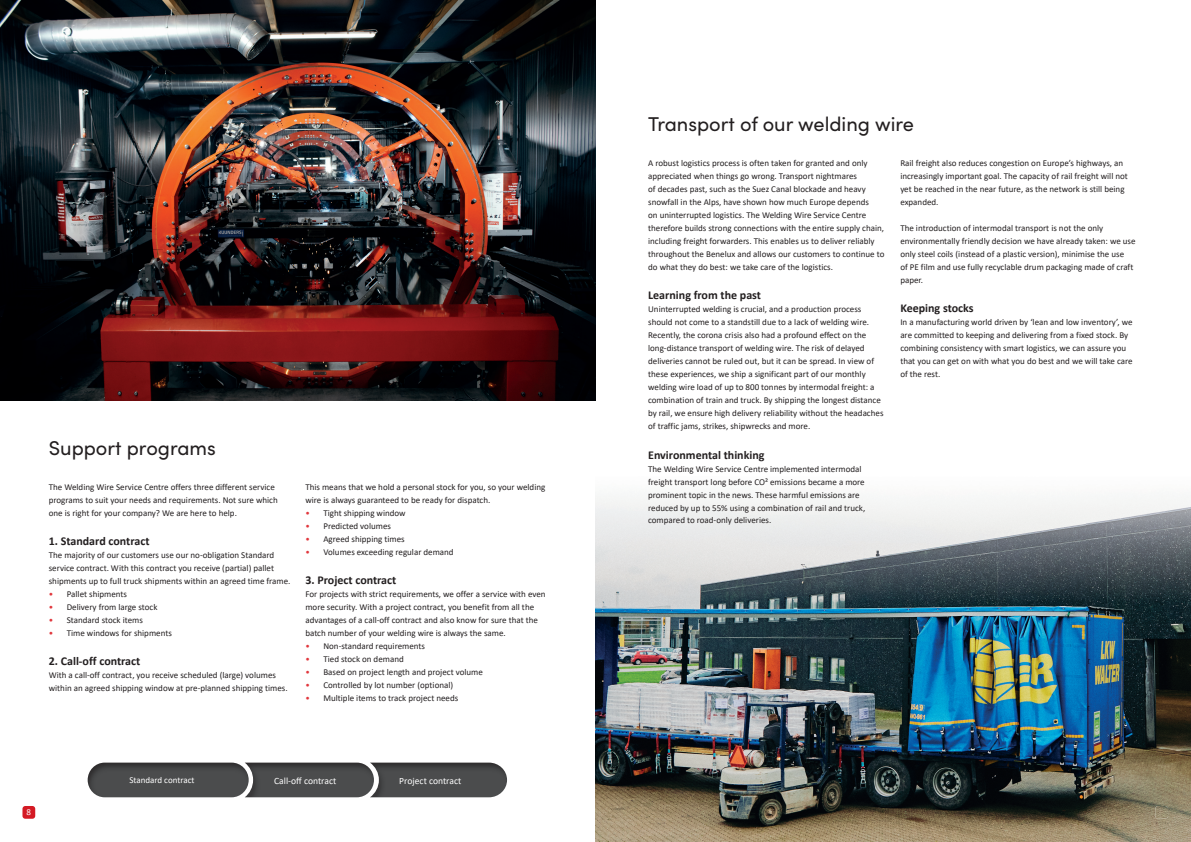
<style>
.page{position:relative;width:1191px;height:842px;background:#fff}
.page>*{position:absolute;margin:0;border:0;box-sizing:border-box;transform-origin:0 0}
.t1{font:20px "Sofia Pro";color:#231f20}
.t2{font:700 12px "Calibri";color:#231f20}
.t3{font:9.6px "Calibri";color:#fff}
.t4{font:9px/13px "Calibri";color:#231f20}
.t5{font:9px "Calibri";color:#fff}
.s1{color:#e1373d}
</style>
<div class="page">
<div style="left:22px;top:806px;width:13px;height:13px;background:#d41a24;border-radius:3px"></div>
<img style="left:0;top:0;width:595px;height:400px">
<img style="left:374px;top:763px;width:133px;height:34px">
<img style="left:249px;top:763px;width:125px;height:34px">
<img style="left:88px;top:763px;width:161px;height:34px">
<img style="left:595px;top:497px;width:596px;height:345px">
<svg style="left:1155px;top:806px;width:13px;height:13px"></svg>
<h1 class="t1" style="left:49px;top:433px;width:169px">Support programs</h1>
<p class="t4" style="left:49px;top:480px;width:230px">The Welding Wire Service Centre offers three different service programs to suit your needs and requirements. Not sure which one is right for your company? We are here to help.</p>
<h2 class="t2" style="left:49px;top:532px;width:102px">1. Standard contract</h2>
<p class="t4" style="left:49px;top:548px;width:243px">The majority of our customers use our no-obligation Standard service contract. With this contract you receive (partial) pallet shipments up to full truck shipments within an agreed time frame.</p>
<p class="t4" style="left:49px;top:587px;width:80px"><span class="s1">•</span> Pallet shipments</p>
<p class="t4" style="left:49px;top:600px;width:110px"><span class="s1">•</span> Delivery from large stock</p>
<p class="t4" style="left:49px;top:613px;width:96px"><span class="s1">•</span> Standard stock items</p>
<p class="t4" style="left:49px;top:626px;width:125px"><span class="s1">•</span> Time windows for shipments</p>
<h2 class="t2" style="left:49px;top:652px;width:93px">2. Call-off contract</h2>
<p class="t4" style="left:49px;top:668px;width:240px">With a call-off contract, you receive scheduled (large) volumes within an agreed shipping window at pre-planned shipping times.</p>
<p class="t4" style="left:305px;top:480px;width:241px">This means that we hold a personal stock for you, so your welding wire is always guaranteed to be ready for dispatch.</p>
<p class="t4" style="left:305px;top:506px;width:102px"><span class="s1">•</span> Tight shipping window</p>
<p class="t4" style="left:305px;top:519px;width:87px"><span class="s1">•</span> Predicted volumes</p>
<p class="t4" style="left:305px;top:532px;width:101px"><span class="s1">•</span> Agreed shipping times</p>
<p class="t4" style="left:305px;top:545px;width:150px"><span class="s1">•</span> Volumes exceeding regular demand</p>
<h2 class="t2" style="left:305px;top:571px;width:92px">3. Project contract</h2>
<p class="t4" style="left:305px;top:587px;width:242px">For projects with strict requirements, we offer a service with even more security. With a project contract, you benefit from all the advantages of a call-off contract and also know for sure that the batch number of your welding wire is always the same.</p>
<p class="t4" style="left:305px;top:639px;width:121px"><span class="s1">•</span> Non-standard requirements</p>
<p class="t4" style="left:305px;top:652px;width:100px"><span class="s1">•</span> Tied stock on demand</p>
<p class="t4" style="left:305px;top:665px;width:179px"><span class="s1">•</span> Based on project length and project volume</p>
<p class="t4" style="left:305px;top:678px;width:149px"><span class="s1">•</span> Controlled by lot number (optional)</p>
<p class="t4" style="left:305px;top:691px;width:154px"><span class="s1">•</span> Multiple items to track project needs</p>
<p class="t5" style="left:27px;top:806px;width:6px">8</p>
<p class="t5" style="left:129px;top:774px;width:67px">Standard contract</p>
<p class="t3" style="left:274px;top:774px;width:64px">Call-off contract</p>
<p class="t3" style="left:399px;top:774px;width:63px">Project contract</p>
<h1 class="t1" style="left:648px;top:110px;width:267px">Transport of our welding wire</h1>
<p class="t4" style="left:648px;top:157px;width:238px">A robust logistics process is often taken for granted and only appreciated when things go wrong. Transport nightmares<br>of decades past, such as the Suez Canal blockade and heavy snowfall in the Alps, have shown how much Europe depends<br>on uninterrupted logistics. The Welding Wire Service Centre therefore builds strong connections with the entire supply chain, including freight forwarders. This enables us to deliver reliably throughout the Benelux and allows our customers to continue to do what they do best: we take care of the logistics.</p>
<h2 class="t2" style="left:648px;top:287px;width:114px">Learning from the past</h2>
<p class="t4" style="left:648px;top:303px;width:237px">Uninterrupted welding is crucial, and a production process should not come to a standstill due to a lack of welding wire.<br>Recently, the corona crisis also had a profound effect on the long-distance transport of welding wire. The risk of delayed deliveries cannot be ruled out, but it can be spread. In view of these experiences, we ship a significant part of our monthly welding wire load of up to 800 tonnes by intermodal freight: a combination of train and truck. By shipping the longest distance by rail, we ensure high delivery reliability without the headaches of traffic jams, strikes, shipwrecks and more.</p>
<h2 class="t2" style="left:648px;top:446px;width:118px">Environmental thinking</h2>
<p class="t4" style="left:648px;top:462px;width:219px">The Welding Wire Service Centre implemented intermodal freight transport long before CO² emissions became a more prominent topic in the news. These harmful emissions are reduced by up to 55% using a combination of rail and truck, compared to road-only deliveries.</p>
<p class="t4" style="left:900px;top:157px;width:229px">Rail freight also reduces congestion on Europe’s highways, an increasingly important goal. The capacity of rail freight will not yet be reached in the near future, as the network is still being expanded.</p>
<p class="t4" style="left:900px;top:222px;width:237px">The introduction of intermodal transport is not the only environmentally friendly decision we have already taken: we use only steel coils (instead of a plastic version), minimise the use<br>of PE film and use fully recyclable drum packaging made of craft paper.</p>
<h2 class="t2" style="left:900px;top:300px;width:75px">Keeping stocks</h2>
<p class="t4" style="left:900px;top:316px;width:234px">In a manufacturing world driven by ‘lean and low inventory’, we are committed to keeping and delivering from a fixed stock. By combining consistency with smart logistics, we can assure you that you can get on with what you do best and we will take care of the rest.</p>
</div>
